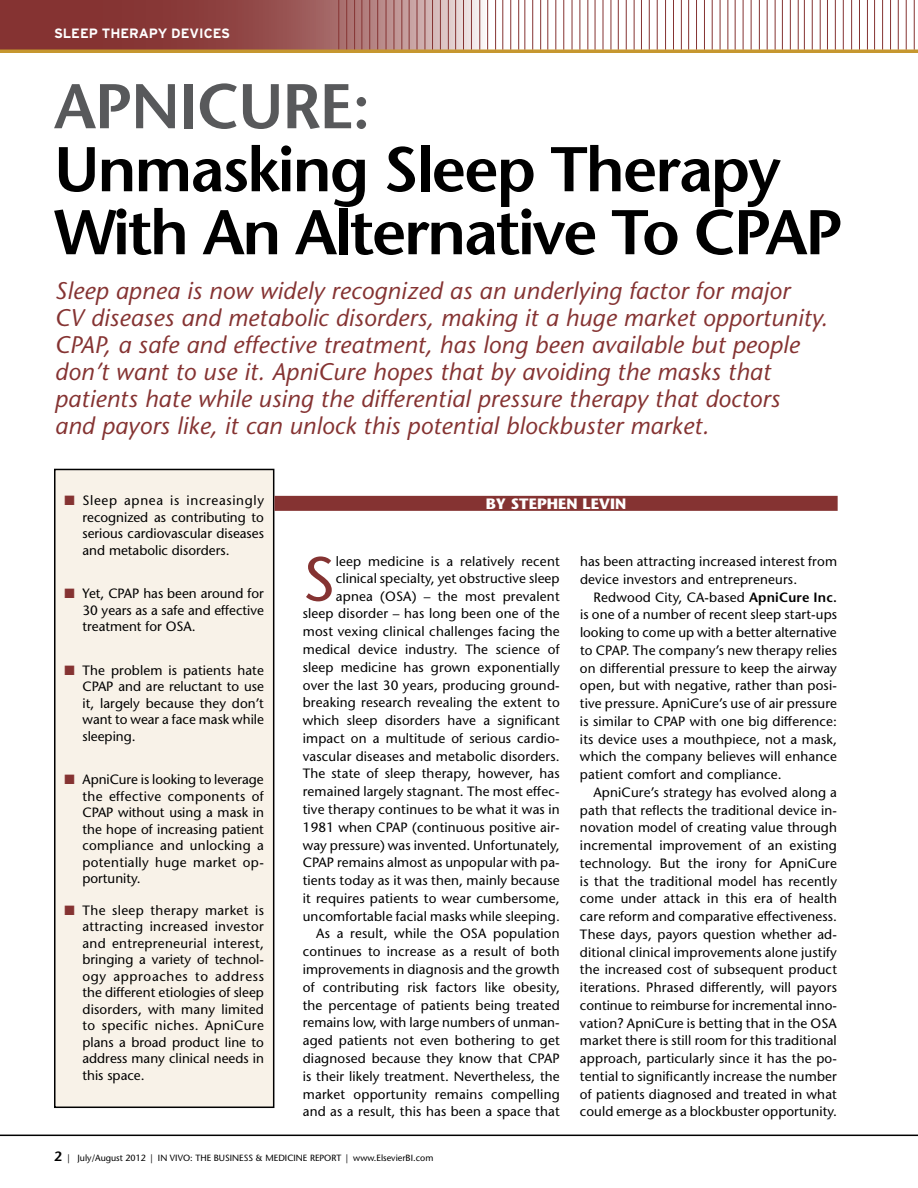
<style>
.page{position:relative;width:918px;height:1188px;background:#fff}
.page>*{position:absolute;margin:0;border:0;box-sizing:border-box;transform-origin:0 0}
.t1{font:600 63px/63px "Stone Sans";letter-spacing:-.03em;color:#000}
.t2{font:600 63px "Stone Sans";letter-spacing:-.02em;color:#58595b}
.t3{font:62.1px "Stone Sans";color:#853332}
.t4{font:italic 24px/27px "Stone Sans";letter-spacing:.01em;color:#853332}
.t5{font:700 15px "Stone Sans";color:#fff}
.t6{font:13.5px/17.7px "Stone Sans";letter-spacing:.015em;color:#000;text-align:justify}
.t7{font:700 13.5px "Interstate";color:#fff}
.t8{font:9px "Stone Sans";color:#000}
.s1{color:#853332}
.s2{font-weight:600}
.s3{font-weight:600;font-size:13.5px}
</style>
<div class="page">
<hr style="left:524px;top:0;width:1px;height:50px;background:#853332">
<hr style="left:532px;top:0;width:1px;height:50px;background:#853332">
<hr style="left:540px;top:0;width:1px;height:50px;background:#853332">
<hr style="left:547px;top:0;width:1px;height:50px;background:#853332">
<hr style="left:555px;top:0;width:1px;height:50px;background:#853332">
<hr style="left:563px;top:0;width:1px;height:50px;background:#853332">
<hr style="left:572px;top:0;width:1px;height:50px;background:#853332">
<hr style="left:580px;top:0;width:1px;height:50px;background:#853332">
<hr style="left:587px;top:0;width:1px;height:50px;background:#853332">
<hr style="left:595px;top:0;width:1px;height:50px;background:#853332">
<hr style="left:603px;top:0;width:1px;height:50px;background:#853332">
<hr style="left:611px;top:0;width:1px;height:50px;background:#853332">
<hr style="left:487px;top:0;width:1px;height:50px;background:#853332">
<hr style="left:495px;top:0;width:1px;height:50px;background:#853332">
<hr style="left:502px;top:0;width:1px;height:50px;background:#853332">
<hr style="left:510px;top:0;width:1px;height:50px;background:#853332">
<hr style="left:518px;top:0;width:1px;height:50px;background:#853332">
<hr style="left:804px;top:0;width:1px;height:50px;background:#853332">
<hr style="left:812px;top:0;width:1px;height:50px;background:#853332">
<hr style="left:820px;top:0;width:1px;height:50px;background:#853332">
<hr style="left:827px;top:0;width:1px;height:50px;background:#853332">
<hr style="left:835px;top:0;width:1px;height:50px;background:#853332">
<hr style="left:843px;top:0;width:1px;height:50px;background:#853332">
<hr style="left:851px;top:0;width:1px;height:50px;background:#853332">
<hr style="left:859px;top:0;width:1px;height:50px;background:#853332">
<hr style="left:867px;top:0;width:1px;height:50px;background:#853332">
<hr style="left:874px;top:0;width:1px;height:50px;background:#853332">
<hr style="left:882px;top:0;width:1px;height:50px;background:#853332">
<hr style="left:890px;top:0;width:1px;height:50px;background:#853332">
<hr style="left:712px;top:0;width:1px;height:50px;background:#853332">
<hr style="left:720px;top:0;width:1px;height:50px;background:#853332">
<hr style="left:728px;top:0;width:1px;height:50px;background:#853332">
<hr style="left:735px;top:0;width:1px;height:50px;background:#853332">
<hr style="left:743px;top:0;width:1px;height:50px;background:#853332">
<hr style="left:751px;top:0;width:1px;height:50px;background:#853332">
<hr style="left:759px;top:0;width:1px;height:50px;background:#853332">
<hr style="left:767px;top:0;width:1px;height:50px;background:#853332">
<hr style="left:775px;top:0;width:1px;height:50px;background:#853332">
<hr style="left:782px;top:0;width:1px;height:50px;background:#853332">
<hr style="left:790px;top:0;width:1px;height:50px;background:#853332">
<hr style="left:798px;top:0;width:1px;height:50px;background:#853332">
<hr style="left:618px;top:0;width:1px;height:50px;background:#853332">
<hr style="left:626px;top:0;width:1px;height:50px;background:#853332">
<hr style="left:634px;top:0;width:1px;height:50px;background:#853332">
<hr style="left:641px;top:0;width:1px;height:50px;background:#853332">
<hr style="left:649px;top:0;width:1px;height:50px;background:#853332">
<hr style="left:657px;top:0;width:1px;height:50px;background:#853332">
<hr style="left:665px;top:0;width:1px;height:50px;background:#853332">
<hr style="left:673px;top:0;width:1px;height:50px;background:#853332">
<hr style="left:681px;top:0;width:1px;height:50px;background:#853332">
<hr style="left:688px;top:0;width:1px;height:50px;background:#853332">
<hr style="left:696px;top:0;width:1px;height:50px;background:#853332">
<hr style="left:704px;top:0;width:1px;height:50px;background:#853332">
<hr style="left:898px;top:0;width:1px;height:50px;background:#853332">
<hr style="left:906px;top:0;width:1px;height:50px;background:#853332">
<hr style="left:914px;top:0;width:1px;height:50px;background:#853332">
<svg style="left:0;top:0;width:486px;height:50px;background:#9c5b59"></svg>
<hr style="left:0;top:1135px;width:918px;height:1px;background:#000">
<hr style="left:0;top:50px;width:918px;height:3px;background:#c6972f">
<div style="left:55px;top:469px;width:219px;height:638px;background:#f8f2e8"></div>
<div style="left:54px;top:469px;width:220px;height:639px;border:2px solid #000"></div>
<div style="left:274px;top:496px;width:564px;height:15px;background:#853332"></div>
<p class="t7" style="left:54px;top:25px;width:178px">SLEEP THERAPY DEVICES</p>
<h1 class="t2" style="left:54px;top:68px;width:318px">APNICURE:</h1>
<h1 class="t1" style="left:54px;top:138px;width:790px">Unmasking Sleep Therapy<br>With An Alternative To CPAP</h1>
<p class="t4" style="left:55px;top:277px;width:774px">Sleep apnea is now widely recognized as an underlying factor for major<br>CV diseases and metabolic disorders, making it a huge market opportunity.<br>CPAP, a safe and effective treatment, has long been available but people don’t want to use it. ApniCure hopes that by avoiding the masks that patients hate while using the differential pressure therapy that doctors<br>and payors like, it can unlock this potential blockbuster market.</p>
<p class="t6" style="left:82px;top:492px;width:183px;line-height:16.5px;text-indent:-18px"><span class="s1">■</span> Sleep apnea is increasingly recognized as contributing to serious cardiovascular diseases and metabolic disorders.</p>
<p class="t6" style="left:82px;top:585px;width:183px;line-height:16.5px;text-indent:-18px"><span class="s1">■</span> Yet, CPAP has been around for 30 years as a safe and effective treatment for OSA.</p>
<p class="t6" style="left:82px;top:662px;width:183px;line-height:16.5px;text-indent:-18px"><span class="s1">■</span> The problem is patients hate CPAP and are reluctant to use it, largely because they don’t want to wear a face mask while sleeping.</p>
<p class="t6" style="left:82px;top:771px;width:183px;line-height:16.5px;text-indent:-18px"><span class="s1">■</span> ApniCure is looking to leverage the effective components of CPAP without using a mask in the hope of increasing patient compliance and unlocking a potentially huge market op&shy;portunity.</p>
<p class="t6" style="left:82px;top:902px;width:183px;line-height:16.5px;text-indent:-18px"><span class="s1">■</span> The sleep therapy market is attracting increased investor and entrepreneurial interest, bringing a variety of technol&shy;ogy approaches to address the different etiologies of sleep disorders, with many limited to specific niches. ApniCure plans a broad product line to address many clinical needs in this space.</p>
<p class="t5" style="left:486px;top:495px;width:142px">BY STEPHEN LEVIN</p>
<p class="t6" style="left:303px;top:553px;width:259px;text-align:right">leep medicine is a relatively recent clinical specialty, yet obstructive sleep apnea (OSA) – the most prevalent sleep disorder – has long been one of the most vexing clinical challenges facing the medical device industry. The science of sleep medicine has grown exponentially over the last 30 years, producing ground&shy;breaking research revealing the extent to which sleep disorders have a significant impact on a multitude of serious cardio&shy;vascular diseases and metabolic disorders.<br>The state of sleep therapy, however, has remained largely stagnant. The most effec&shy;tive therapy continues to be what it was in 1981 when CPAP (continuous positive air&shy;way pressure) was invented. Unfortunately, CPAP remains almost as unpopular with pa&shy;tients today as it was then, mainly because it requires patients to wear cumbersome, uncomfortable facial masks while sleeping.<br>As a result, while the OSA population continues to increase as a result of both improvements in diagnosis and the growth of contributing risk factors like obesity, the percentage of patients being treated remains low, with large numbers of unman&shy;aged patients not even bothering to get diagnosed because they know that CPAP is their likely treatment. Nevertheless, the market opportunity remains compelling and as a result, this has been a space that</p>
<p class="t6" style="left:580px;top:553px;width:259px">has been attracting increased interest from device investors and entrepreneurs.</p>
<h2 class="t3" style="left:303px;top:542px;width:34px">S</h2>
<p class="t6" style="left:580px;top:588px;width:259px;text-indent:14px">Redwood City, CA-based <span class="s2">ApniCure Inc. </span>is one of a number of recent sleep start-ups looking to come up with a better alternative to CPAP. The company’s new therapy relies on differential pressure to keep the airway open, but with negative, rather than posi&shy;tive pressure. ApniCure’s use of air pressure is similar to CPAP with one big difference: its device uses a mouthpiece, not a mask, which the company believes will enhance patient comfort and compliance.</p>
<p class="t6" style="left:580px;top:783px;width:259px;text-indent:14px">ApniCure’s strategy has evolved along a path that reflects the traditional device in&shy;novation model of creating value through incremental improvement of an existing technology. But the irony for ApniCure is that the traditional model has recently come under attack in this era of health care reform and comparative effectiveness.<br>These days, payors question whether ad&shy;ditional clinical improvements alone justify the increased cost of subsequent product iterations. Phrased differently, will payors continue to reimburse for incremental inno&shy;vation? ApniCure is betting that in the OSA market there is still room for this traditional approach, particularly since it has the po&shy;tential to significantly increase the number of patients diagnosed and treated in what could emerge as a blockbuster opportunity.</p>
<p class="t8" style="left:54px;top:1153px;width:381px"><span class="s3">2</span> | July/August 2012 | IN VIVO: THE BUSINESS &amp; MEDICINE REPORT | www.ElsevierBI.com</p>
</div>
